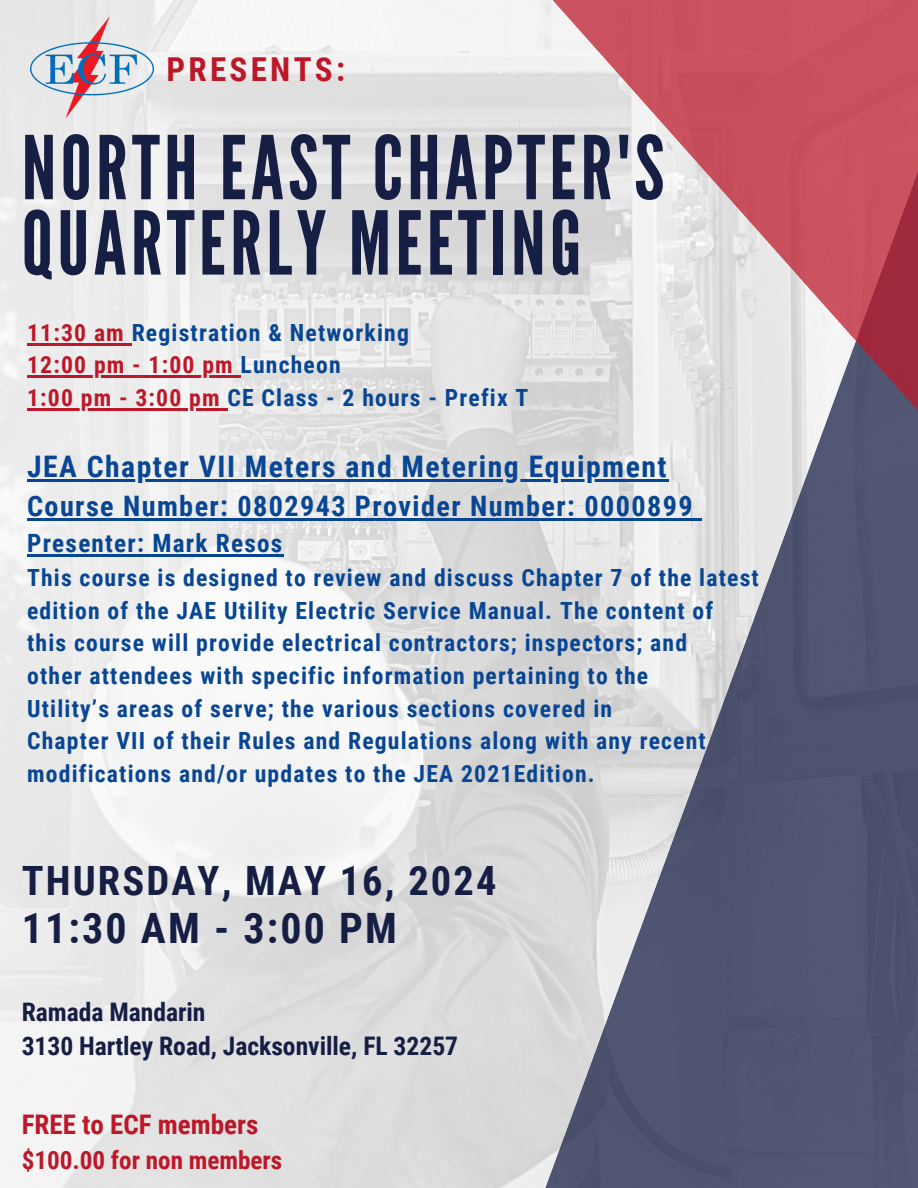
<style>
.page{position:relative;width:918px;height:1188px;background:#fff}
.page>*{position:absolute;margin:0;border:0;box-sizing:border-box;transform-origin:0 0}
.t1{font:87.6px/75.3px "League Gothic";letter-spacing:.05em;color:#161e44}
.t2{font:700 41.85px "Roboto Condensed";letter-spacing:.055em;color:#161e44}
.t3{font:700 40.35px "Roboto Condensed";letter-spacing:.055em;color:#161e44}
.t4{font:700 33px "Roboto Condensed";letter-spacing:.1em;color:#bc1829}
.t5{font:700 29.7px "Roboto Condensed";letter-spacing:.05em;color:#084693}
.t6{font:700 28.2px "Roboto Condensed";letter-spacing:.05em;color:#084693}
.t7{font:700 27px "Roboto Condensed";color:#bc1829}
.t8{font:700 25.5px "Roboto Condensed";color:#161e44}
.t9{font:700 25.2px "Roboto Condensed";color:#bc1829}
.t10{font:700 25.2px "Roboto Condensed";letter-spacing:.05em;color:#084693}
.t11{font:700 23.7px/32.7px "Roboto Condensed";letter-spacing:.05em;color:#084693}
.t12{font:700 23.7px "Roboto Condensed";letter-spacing:.05em;color:#bc1829}
.s1{color:#bc1829}
.s2{color:#084693}
</style>
<div class="page">
<img style="left:0;top:0;width:506px;height:1188px">
<svg style="left:506px;top:441px;width:412px;height:747px;fill:#525773"></svg>
<svg style="left:495px;top:0;width:423px;height:441px"></svg>
<hr style="left:27px;top:343px;width:105px;height:2px;background:#bc1829">
<hr style="left:27px;top:376px;width:214px;height:2px;background:#bc1829">
<hr style="left:27px;top:408px;width:200px;height:3px;background:#bc1829">
<hr style="left:27px;top:479px;width:641px;height:2px;background:#084693">
<hr style="left:27px;top:519px;width:667px;height:2px;background:#084693">
<svg style="left:694px;top:519px;width:8px;height:2px"></svg>
<hr style="left:27px;top:555px;width:257px;height:2px;background:#084693">
<img style="left:30px;top:16px;width:123px;height:103px">
<p class="t4" style="left:166px;top:50px;width:180px">PRESENTS:</p>
<h3 class="t1" style="left:22px;top:132px;width:644px">NORTH EAST CHAPTER'S<br>QUARTERLY MEETING</h3>
<h1 class="t11" style="left:27px;top:316px;width:383px"><span class="s1">11:30 am</span> Registration &amp; Networking</h1>
<p class="t12" style="left:27px;top:351px;width:315px">12:00 pm - 1:00 pm <span class="s2">Luncheon</span></p>
<p class="t11" style="left:27px;top:382px;width:503px"><span class="s1">1:00 pm - 3:00 pm</span> CE Class - 2 hours - Prefix T</p>
<p class="t5" style="left:27px;top:449px;width:641px">JEA Chapter VII Meters and Metering Equipment</p>
<p class="t6" style="left:27px;top:490px;width:667px">Course Number: 0802943 Provider Number: 0000899</p>
<p class="t10" style="left:27px;top:529px;width:257px">Presenter: Mark Resos</p>
<p class="t11" style="left:27px;top:562px;width:733px">This course is designed to review and discuss Chapter 7 of the latest edition of the JAE Utility Electric Service Manual. The content of</p>
<p class="t11" style="left:27px;top:627px;width:662px">this course will provide electrical contractors; inspectors; and</p>
<p class="t11" style="left:27px;top:659px;width:623px">other attendees with specific information pertaining to the</p>
<p class="t11" style="left:27px;top:692px;width:587px">Utility’s areas of serve; the various sections covered in</p>
<p class="t11" style="left:27px;top:725px;width:680px">Chapter VII of their Rules and Regulations along with any recent</p>
<p class="t11" style="left:27px;top:757px;width:569px">modifications and/or updates to the JEA 2021Edition.</p>
<h2 class="t3" style="left:22px;top:858px;width:476px">THURSDAY, MAY 16, 2024</h2>
<h2 class="t2" style="left:22px;top:904px;width:377px">11:30 AM - 3:00 PM</h2>
<p class="t8" style="left:22px;top:998px;width:185px">Ramada Mandarin</p>
<p class="t8" style="left:22px;top:1031px;width:438px">3130 Hartley Road, Jacksonville, FL 32257</p>
<p class="t7" style="left:22px;top:1109px;width:238px">FREE to ECF members</p>
<p class="t9" style="left:22px;top:1146px;width:262px">$100.00 for non members</p>
</div>
